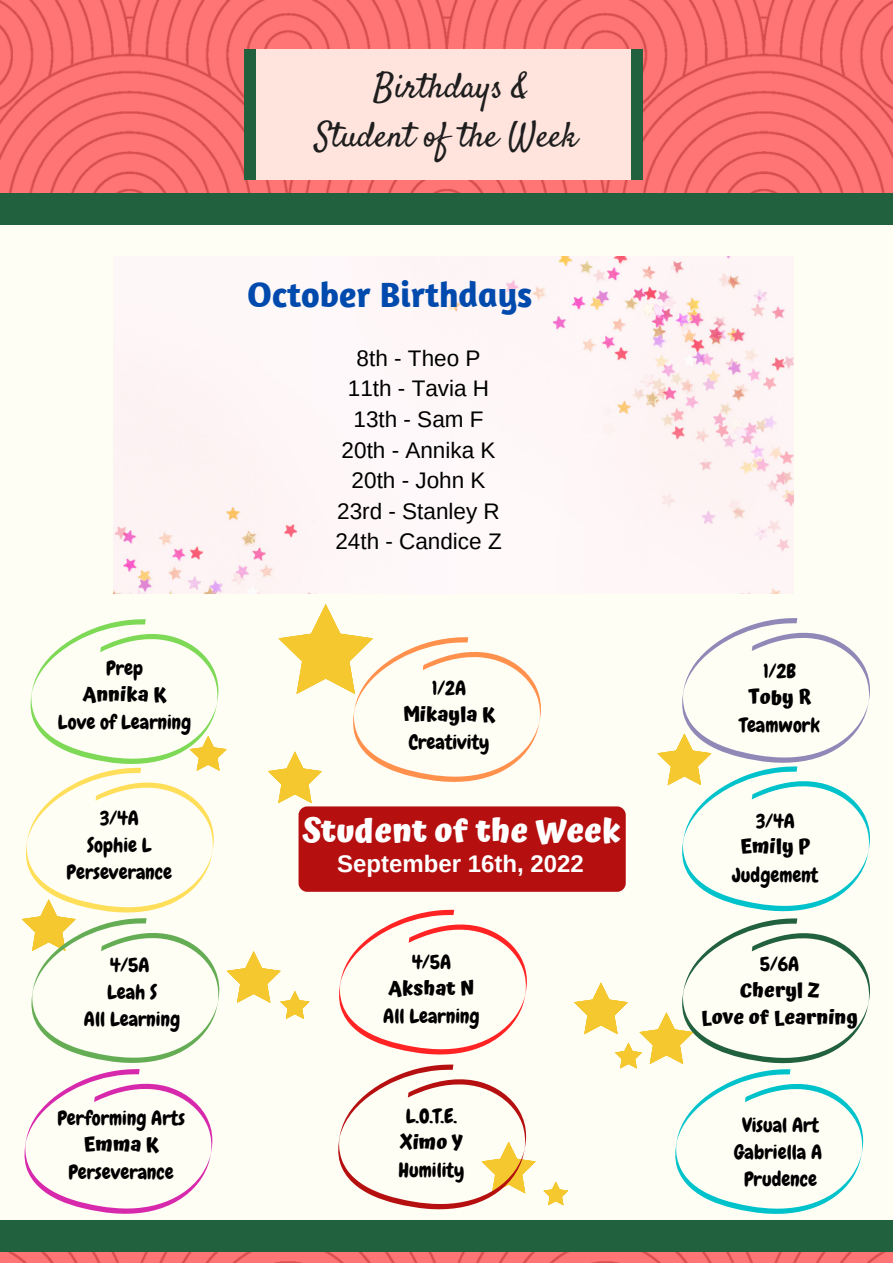
<style>
.page{position:relative;width:893px;height:1264px;background:#fff}
.page>*{position:absolute;margin:0;border:0;box-sizing:border-box;transform-origin:0 0}
.t1{font:700 35.85px "Amaranth";color:#004aad}
.t2{font:34.65px/48.3px "Satisfy";color:#1e1e1e;text-align:center}
.t3{font:700 33px "Atma";color:#fff}
.t4{font:700 24px "Arimo";color:#fff}
.t5{font:22.5px/30.6px "Arimo";color:#000;text-align:center}
.t6{font:700 22.5px/31.5px "Atma";color:#000;text-align:center}
.t7{font:19.95px/27px "Chewy";color:#000;text-align:center}
.t8{font:700 19.95px/27px "Atma";color:#000;text-align:center}
</style>
<div class="page">
<img style="left:0;top:0;width:892px;height:1262px">
<div style="left:248px;top:49px;width:390px;height:130px;background:#ffe4de"></div>
<div style="left:244px;top:49px;width:12px;height:130px;background:#21613e"></div>
<div style="left:631px;top:49px;width:12px;height:130px;background:#21613e"></div>
<div style="left:0;top:205px;width:892px;height:1034px;background:#fffef5"></div>
<div style="left:0;top:1220px;width:892px;height:31px;background:#21613e"></div>
<div style="left:0;top:193px;width:892px;height:31px;background:#21613e"></div>
<div style="left:114px;top:257px;width:679px;height:336px;background:#fef5f6"></div>
<svg style="left:22px;top:593px;width:848px;height:621px"></svg>
<p class="t7" style="left:106px;top:654px;width:38px">Prep</p>
<p class="t8" style="left:83px;top:680px;width:85px">Annika K</p>
<p class="t7" style="left:58px;top:708px;width:135px">Love of Learning</p>
<p class="t7" style="left:67px;top:804px;width:107px">3/4A<br>Sophie L<br>Perseverance</p>
<p class="t7" style="left:84px;top:951px;width:98px">4/5A<br>Leah S<br>All Learning</p>
<p class="t7" style="left:57px;top:1104px;width:129px">Performing Arts</p>
<p class="t8" style="left:83px;top:1130px;width:77px">Emma K</p>
<p class="t7" style="left:68px;top:1158px;width:107px">Perseverance</p>
<h2 class="t2" style="left:315px;top:66px;width:264px">Birthdays &amp;<br>Student of the Week</h2>
<h1 class="t1" style="left:247px;top:271px;width:287px">October Birthdays</h1>
<p class="t5" style="left:335px;top:342px;width:168px">8th - Theo P<br>11th - Tavia H<br>13th - Sam F<br>20th - Annika K<br>20th - John K<br>23rd - Stanley R<br>24th - Candice Z</p>
<p class="t7" style="left:432px;top:674px;width:36px">1/2A</p>
<p class="t8" style="left:403px;top:700px;width:93px">Mikayla K</p>
<p class="t7" style="left:408px;top:728px;width:82px">Creativity</p>
<h3 class="t3" style="left:303px;top:810px;width:320px">Student of the Week</h3>
<p class="t4" style="left:337px;top:850px;width:248px">September 16th, 2022</p>
<p class="t7" style="left:411px;top:949px;width:41px">4/5A</p>
<p class="t8" style="left:388px;top:974px;width:87px">Akshat N</p>
<p class="t7" style="left:383px;top:1003px;width:98px">All Learning</p>
<p class="t7" style="left:405px;top:1102px;width:53px">L.O.T.E.</p>
<p class="t8" style="left:400px;top:1128px;width:65px">Ximo Y</p>
<p class="t7" style="left:398px;top:1156px;width:67px">Humility</p>
<p class="t7" style="left:763px;top:658px;width:34px">1/2B</p>
<p class="t8" style="left:748px;top:683px;width:64px">Toby R</p>
<p class="t7" style="left:739px;top:711px;width:82px">Teamwork</p>
<p class="t7" style="left:755px;top:807px;width:41px">3/4A</p>
<p class="t8" style="left:740px;top:833px;width:72px">Emily P</p>
<p class="t7" style="left:732px;top:861px;width:87px">Judgement</p>
<p class="t7" style="left:759px;top:950px;width:41px">5/6A</p>
<p class="t8" style="left:701px;top:976px;width:158px">Cheryl Z<br>Love of Learning</p>
<p class="t7" style="left:734px;top:1111px;width:89px">Visual Art<br>Gabriella A<br>Prudence</p>
<p class="t6" style="left:722px;top:1115px;width:105px">Aiden G-C<br>Honesty</p>
</div>
